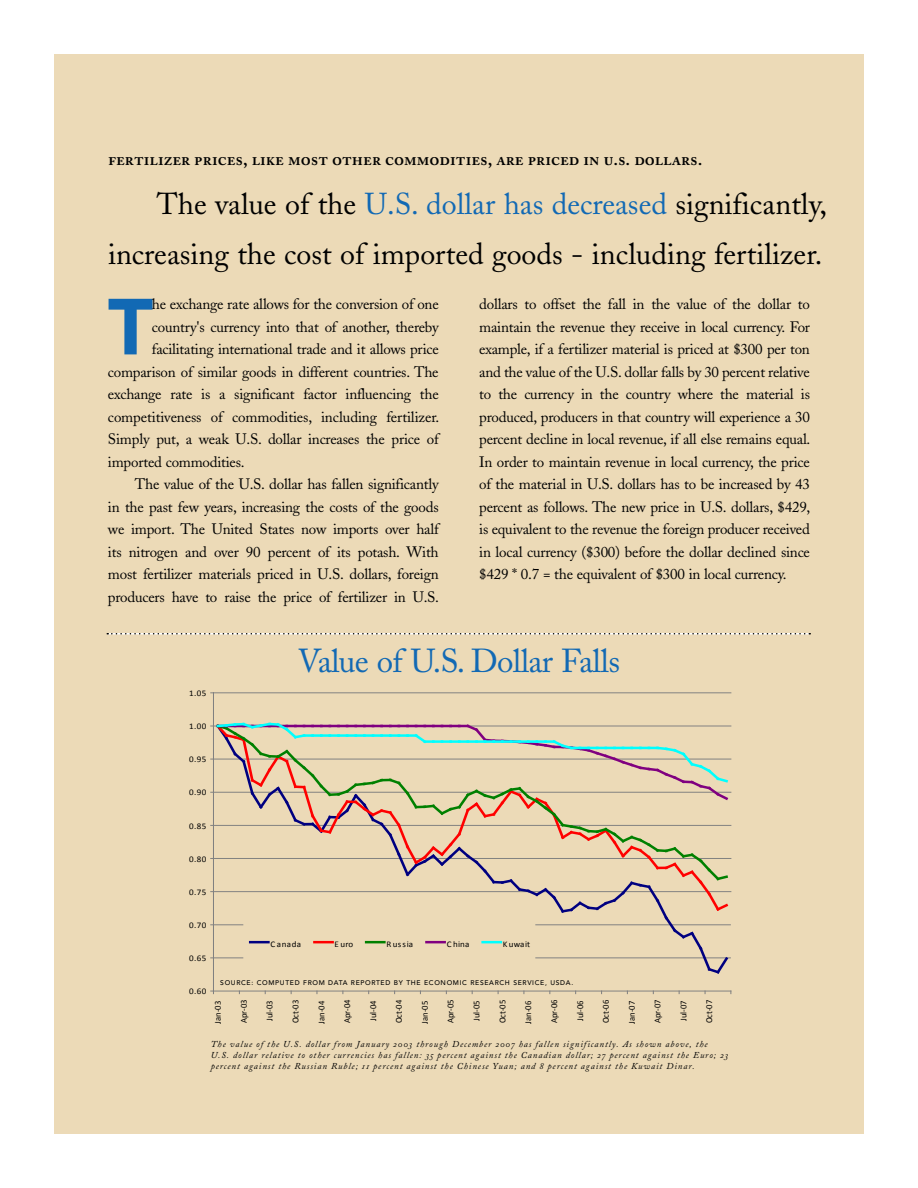
<style>
.page{position:relative;width:918px;height:1188px;background:#fff}
.page>*{position:absolute;margin:0;border:0;box-sizing:border-box;transform-origin:0 0}
.t1{font:900 78.6px "Avenir";color:#1269b4}
.t2{font:33px "Adobe Caslon Pro";letter-spacing:-.02em;color:#1269b4}
.t3{font:30px/49.5px "Adobe Caslon";color:#000;text-align:right}
.t4{font:17.4px "Adobe Caslon Semibold SC";color:#000}
.t5{font:15px/22.5px "Adobe Caslon";letter-spacing:-.015em;color:#000;text-align:justify}
.t6{font:9px/10.8px "Adobe Caslon Italic Os F";letter-spacing:.1em;color:#000}
.t7{font:9px "Calibri";color:#000;scale:.96 1}
.t8{font:8.7px "Calibri";letter-spacing:.045em;color:#000;scale:1.04 1}
.t9{font:500 6.75px "Avenir";letter-spacing:.1em;color:#000}
.s1{color:#1269b4}
</style>
<div class="page">
<div style="left:54px;top:54px;width:810px;height:1080px;background:#ecdab7"></div>
<svg style="left:107px;top:633px;width:703px;height:1px"></svg>
<hr style="left:213px;top:958px;width:518px;height:1px;background:#808080">
<hr style="left:213px;top:925px;width:518px;height:1px;background:#808080">
<hr style="left:213px;top:891px;width:518px;height:1px;background:#808080">
<hr style="left:213px;top:858px;width:518px;height:1px;background:#808080">
<hr style="left:213px;top:825px;width:518px;height:1px;background:#808080">
<hr style="left:213px;top:792px;width:518px;height:1px;background:#808080">
<hr style="left:213px;top:759px;width:518px;height:1px;background:#808080">
<hr style="left:213px;top:726px;width:518px;height:1px;background:#808080">
<hr style="left:213px;top:693px;width:518px;height:1px;background:#808080">
<hr style="left:213px;top:693px;width:1px;height:298px;background:#808080">
<hr style="left:213px;top:991px;width:518px;height:1px;background:#808080">
<svg style="left:211px;top:722px;width:519px;height:252px"></svg>
<p class="t4" style="left:108px;top:148px;width:596px">fertilizer prices, like most other commodities, are priced in u.s. dollars.</p>
<h3 class="t3" style="left:108px;top:180px;width:721px">The value of the <span class="s1">U.S. dollar has decreased</span> significantly, increasing the cost of imported goods - including fertilizer.</h3>
<h1 class="t1" style="left:108px;top:280px;width:45px">T</h1>
<p class="t5" style="left:152px;top:293px;width:288px">he exchange rate allows for the conversion of one</p>
<p class="t5" style="left:152px;top:316px;width:288px">country's currency into that of another, thereby</p>
<p class="t5" style="left:152px;top:338px;width:288px">facilitating international trade and it allows price</p>
<p class="t5" style="left:108px;top:361px;width:332px">comparison of similar goods in different countries. The</p>
<p class="t5" style="left:108px;top:383px;width:332px">exchange rate is a significant factor influencing the</p>
<p class="t5" style="left:108px;top:406px;width:333px">competitiveness of commodities, including fertilizer.</p>
<p class="t5" style="left:108px;top:428px;width:332px">Simply put, a weak U.S. dollar increases the price of</p>
<p class="t5" style="left:108px;top:451px;width:138px">imported commodities.</p>
<p class="t5" style="left:135px;top:473px;width:305px">The value of the U.S. dollar has fallen significantly</p>
<p class="t5" style="left:108px;top:496px;width:332px">in the past few years, increasing the costs of the goods</p>
<p class="t5" style="left:108px;top:518px;width:332px">we import. The United States now imports over half</p>
<p class="t5" style="left:108px;top:541px;width:332px">its nitrogen and over 90 percent of its potash. With</p>
<p class="t5" style="left:108px;top:563px;width:332px">most fertilizer materials priced in U.S. dollars, foreign</p>
<p class="t5" style="left:108px;top:586px;width:333px">producers have to raise the price of fertilizer in U.S.</p>
<p class="t5" style="left:479px;top:293px;width:333px">dollars to offset the fall in the value of the dollar to maintain the revenue they receive in local currency. For example, if a fertilizer material is priced at $300 per ton and the value of the U.S. dollar falls by 30 percent relative to the currency in the country where the material is produced, producers in that country will experience a 30 percent decline in local revenue, if all else remains equal.<br>In order to maintain revenue in local currency, the price of the material in U.S. dollars has to be increased by 43 percent as follows. The new price in U.S. dollars, $429, is equivalent to the revenue the foreign producer received in local currency ($300) before the dollar declined since $429 * 0.7 = the equivalent of $300 in local currency.</p>
<p class="t8" style="left:189px;top:688px;width:18px">1.05</p>
<p class="t8" style="left:189px;top:721px;width:18px">1.00</p>
<p class="t8" style="left:189px;top:754px;width:18px">0.95</p>
<h2 class="t2" style="left:298px;top:641px;width:324px">Value of U.S. Dollar Falls</h2>
<p class="t8" style="left:189px;top:787px;width:18px">0.90</p>
<p class="t8" style="left:189px;top:820px;width:18px">0.85</p>
<p class="t8" style="left:189px;top:853px;width:18px">0.80</p>
<p class="t8" style="left:189px;top:887px;width:18px">0.75</p>
<p class="t8" style="left:189px;top:920px;width:18px">0.70</p>
<p class="t8" style="left:189px;top:953px;width:18px">0.65</p>
<p class="t8" style="left:189px;top:986px;width:18px">0.60</p>
<p class="t8" style="left:270px;top:938px;width:31px">C anada</p>
<p class="t8" style="left:335px;top:938px;width:20px">E uro</p>
<p class="t8" style="left:386px;top:938px;width:27px">Russia</p>
<p class="t8" style="left:447px;top:938px;width:23px">C hina</p>
<p class="t8" style="left:503px;top:938px;width:28px">K uwait</p>
<p class="t9" style="left:220px;top:978px;width:354px">SOURCE: COMPUTED FROM DATA REPORTED BY THE ECONOMIC RESEARCH SERVICE, USDA.</p>
<p class="t7" style="left:212px;top:1024px;width:25px;rotate:-90deg">Jan-03</p>
<p class="t7" style="left:238px;top:1023px;width:26px;rotate:-90deg">Apr-03</p>
<p class="t7" style="left:264px;top:1021px;width:23px;rotate:-90deg">Jul-03</p>
<p class="t7" style="left:290px;top:1023px;width:26px;rotate:-90deg">Oct-03</p>
<p class="t7" style="left:316px;top:1024px;width:25px;rotate:-90deg">Jan-04</p>
<p class="t7" style="left:342px;top:1023px;width:26px;rotate:-90deg">Apr-04</p>
<p class="t7" style="left:368px;top:1021px;width:23px;rotate:-90deg">Jul-04</p>
<p class="t7" style="left:393px;top:1023px;width:26px;rotate:-90deg">Oct-04</p>
<p class="t7" style="left:419px;top:1024px;width:25px;rotate:-90deg">Jan-05</p>
<p class="t7" style="left:445px;top:1023px;width:26px;rotate:-90deg">Apr-05</p>
<p class="t7" style="left:471px;top:1021px;width:23px;rotate:-90deg">Jul-05</p>
<p class="t7" style="left:497px;top:1023px;width:26px;rotate:-90deg">Oct-05</p>
<p class="t7" style="left:523px;top:1024px;width:25px;rotate:-90deg">Jan-06</p>
<p class="t7" style="left:549px;top:1023px;width:26px;rotate:-90deg">Apr-06</p>
<p class="t7" style="left:574px;top:1021px;width:23px;rotate:-90deg">Jul-06</p>
<p class="t7" style="left:600px;top:1023px;width:26px;rotate:-90deg">Oct-06</p>
<p class="t7" style="left:626px;top:1024px;width:25px;rotate:-90deg">Jan-07</p>
<p class="t7" style="left:652px;top:1023px;width:26px;rotate:-90deg">Apr-07</p>
<p class="t7" style="left:678px;top:1021px;width:23px;rotate:-90deg">Jul-07</p>
<p class="t7" style="left:704px;top:1023px;width:26px;rotate:-90deg">Oct-07</p>
<p class="t6" style="left:211px;top:1039px;width:519px">The value of the U.S. dollar from January 2003 through December 2007 has fallen significantly. As shown above, the<br>U.S. dollar relative to other currencies has fallen: 35 percent against the Canadian dollar; 27 percent against the Euro; 23 percent against the Russian Ruble; 11 percent against the Chinese Yuan; and 8 percent against the Kuwait Dinar.</p>
</div>
